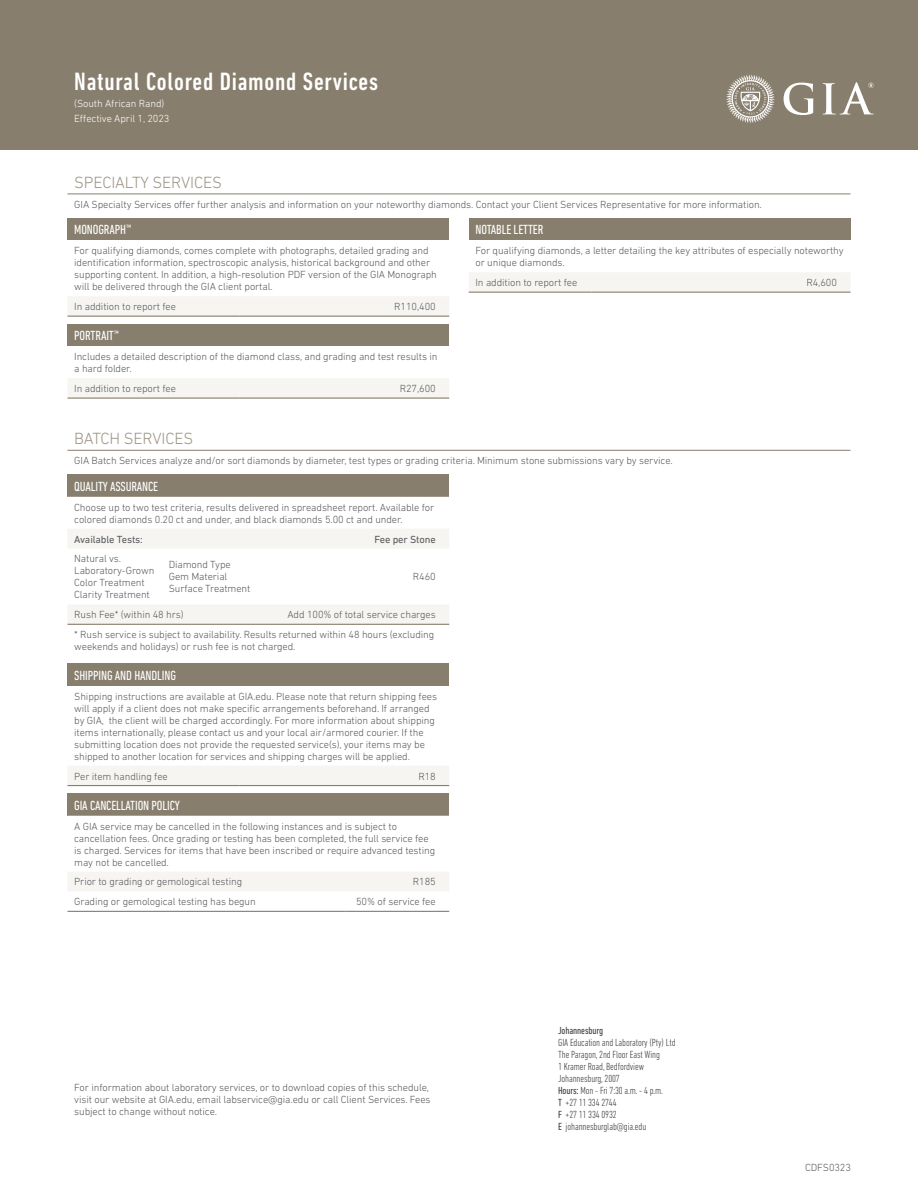
<style>
.page{position:relative;width:918px;height:1188px;background:#fff}
.page>*{position:absolute;margin:0;border:0;box-sizing:border-box;transform-origin:0 0}
.t1{font:500 condensed 25.5px "DIN Next LT Pro";letter-spacing:.03em;color:#fff}
.t2{font:300 16.5px "DIN Next LT Pro";letter-spacing:-.01em;color:#9e9485}
.t3{font:condensed 13.5px "DIN Next LT Pro";letter-spacing:-.01em;color:#fff}
.t4{font:300 10.5px/12px "DIN Next LT Pro";letter-spacing:-.01em;color:#58595b}
.t5{font:300 condensed 10.5px/12px "DIN Next LT Pro";letter-spacing:-.01em;color:#414042}
.t6{font:300 10.5px/14.9px "DIN Next LT Pro";letter-spacing:-.01em;color:#fff}
.t7{font:10.5px "DIN Next LT Pro";letter-spacing:-.01em;color:#58595b}
.t8{font:condensed 10.5px "DIN Next LT Pro";letter-spacing:-.01em;color:#414042}
.s1{font-weight:400}
</style>
<div class="page">
<div style="left:0;top:0;width:918px;height:149px;background:#887e6d"></div>
<svg style="left:784px;top:83px;width:29px;height:32px"></svg>
<svg style="left:823px;top:82px;width:51px;height:32px"></svg>
<svg style="left:726px;top:75px;width:49px;height:48px"></svg>
<hr style="left:68px;top:194px;width:782px;height:1px;background:#887e6d">
<hr style="left:68px;top:450px;width:782px;height:1px;background:#887e6d">
<div style="left:68px;top:218px;width:381px;height:22px;background:#887e6d"></div>
<div style="left:68px;top:297px;width:381px;height:19px;background:#f6f5f2"></div>
<hr style="left:68px;top:316px;width:171px;height:1px;background:#887e6d">
<hr style="left:239px;top:316px;width:210px;height:1px;background:#887e6d">
<div style="left:68px;top:475px;width:381px;height:22px;background:#887e6d"></div>
<svg style="left:68px;top:529px;width:381px;height:95px"></svg>
<hr style="left:68px;top:624px;width:94px;height:1px;background:#887e6d">
<hr style="left:162px;top:624px;width:107px;height:1px;background:#887e6d">
<hr style="left:269px;top:624px;width:180px;height:1px;background:#887e6d">
<div style="left:68px;top:664px;width:381px;height:22px;background:#887e6d"></div>
<div style="left:68px;top:766px;width:381px;height:19px;background:#f6f5f2"></div>
<hr style="left:68px;top:785px;width:171px;height:1px;background:#887e6d">
<hr style="left:239px;top:785px;width:210px;height:1px;background:#887e6d">
<div style="left:68px;top:794px;width:381px;height:22px;background:#887e6d"></div>
<svg style="left:68px;top:872px;width:381px;height:39px"></svg>
<hr style="left:68px;top:911px;width:278px;height:1px;background:#887e6d">
<hr style="left:346px;top:911px;width:103px;height:1px;background:#887e6d">
<div style="left:68px;top:324px;width:381px;height:22px;background:#887e6d"></div>
<div style="left:68px;top:378px;width:381px;height:20px;background:#f6f5f2"></div>
<hr style="left:68px;top:398px;width:171px;height:1px;background:#887e6d">
<hr style="left:239px;top:398px;width:210px;height:1px;background:#887e6d">
<div style="left:469px;top:218px;width:381px;height:22px;background:#887e6d"></div>
<div style="left:469px;top:273px;width:381px;height:19px;background:#f6f5f2"></div>
<hr style="left:469px;top:292px;width:123px;height:1px;background:#887e6d">
<hr style="left:592px;top:292px;width:259px;height:1px;background:#887e6d">
<h1 class="t1" style="left:74px;top:67px;width:305px">Natural Colored Diamond Services</h1>
<p class="t6" style="left:74px;top:96px;width:97px">(South African Rand)<br>Effective April 1, 2023</p>
<h2 class="t2" style="left:74px;top:173px;width:149px">SPECIALTY SERVICES</h2>
<p class="t4" style="left:74px;top:198px;width:689px">GIA Specialty Services offer further analysis and information on your noteworthy diamonds. Contact your Client Services Representative for more information.</p>
<p class="t3" style="left:74px;top:222px;width:58px">MONOGRAPH<sup>™</sup></p>
<p class="t4" style="left:74px;top:245px;width:364px">For qualifying diamonds, comes complete with photographs, detailed grading and identification information, spectroscopic analysis, historical background and other supporting content. In addition, a high-resolution PDF version of the GIA Monograph will be delivered through the GIA client portal.</p>
<p class="t4" style="left:74px;top:300px;width:103px">In addition to report fee</p>
<p class="t4" style="left:394px;top:300px;width:43px">R110,400</p>
<p class="t3" style="left:74px;top:328px;width:46px">PORTRAIT<sup>™</sup></p>
<p class="t4" style="left:74px;top:351px;width:365px">Includes a detailed description of the diamond class, and grading and test results in a hard folder.</p>
<p class="t4" style="left:74px;top:382px;width:103px">In addition to report fee</p>
<p class="t4" style="left:400px;top:382px;width:37px">R27,600</p>
<p class="t3" style="left:476px;top:222px;width:69px">NOTABLE LETTER</p>
<p class="t4" style="left:476px;top:245px;width:370px">For qualifying diamonds, a letter detailing the key attributes of especially noteworthy or unique diamonds.</p>
<p class="t4" style="left:476px;top:276px;width:103px">In addition to report fee</p>
<p class="t4" style="left:806px;top:276px;width:32px">R4,600</p>
<h2 class="t2" style="left:74px;top:429px;width:121px">BATCH SERVICES</h2>
<p class="t4" style="left:74px;top:454px;width:600px">GIA Batch Services analyze and/or sort diamonds by diameter, test types or grading criteria. Minimum stone submissions vary by service.</p>
<p class="t3" style="left:74px;top:479px;width:85px">QUALITY ASSURANCE</p>
<p class="t4" style="left:74px;top:501px;width:362px">Choose up to two test criteria, results delivered in spreadsheet report. Available for colored diamonds 0.20 ct and under, and black diamonds 5.00 ct and under.</p>
<p class="t7" style="left:74px;top:533px;width:70px">Available Tests:</p>
<p class="t7" style="left:374px;top:533px;width:63px">Fee per Stone</p>
<p class="t4" style="left:74px;top:553px;width:82px">Natural vs.<br>Laboratory-Grown<br>Color Treatment<br>Clarity Treatment</p>
<p class="t4" style="left:169px;top:559px;width:83px">Diamond Type<br>Gem Material<br>Surface Treatment</p>
<p class="t4" style="left:413px;top:571px;width:24px">R460</p>
<p class="t4" style="left:74px;top:609px;width:111px">Rush Fee* (within 48 hrs)</p>
<p class="t4" style="left:74px;top:605px;width:363px;line-height:20px;text-align:right">Add 100% of total service charges<br>* Rush service is subject to availability. Results returned within 48 hours (excluding</p>
<p class="t4" style="left:74px;top:641px;width:223px">weekends and holidays) or rush fee is not charged.</p>
<p class="t3" style="left:74px;top:668px;width:103px">SHIPPING AND HANDLING</p>
<p class="t4" style="left:74px;top:690px;width:364px">Shipping instructions are available at GIA.edu. Please note that return shipping fees will apply if a client does not make specific arrangements beforehand. If arranged by GIA, the client will be charged accordingly. For more information about shipping items internationally, please contact us and your local air/armored courier. If the submitting location does not provide the requested service(s), your items may be shipped to another location for services and shipping charges will be applied.</p>
<p class="t4" style="left:74px;top:770px;width:95px">Per item handling fee</p>
<p class="t4" style="left:418px;top:770px;width:19px">R18</p>
<p class="t3" style="left:74px;top:798px;width:107px">GIA CANCELLATION POLICY</p>
<p class="t4" style="left:74px;top:820px;width:362px">A GIA service may be cancelled in the following instances and is subject to cancellation fees. Once grading or testing has been completed, the full service fee is charged. Services for items that have been inscribed or require advanced testing may not be cancelled.</p>
<p class="t4" style="left:74px;top:876px;width:169px">Prior to grading or gemological testing</p>
<p class="t4" style="left:413px;top:876px;width:24px">R185</p>
<p class="t4" style="left:74px;top:896px;width:183px">Grading or gemological testing has begun</p>
<p class="t4" style="left:356px;top:896px;width:81px">50% of service fee</p>
<p class="t4" style="left:74px;top:1081px;width:358px">For information about laboratory services, or to download copies of this schedule, visit our website at GIA.edu, email labservice@gia.edu or call Client Services. Fees subject to change without notice.</p>
<p class="t8" style="left:558px;top:1025px;width:47px">Johannesburg</p>
<p class="t5" style="left:558px;top:1036px;width:119px">GIA Education and Laboratory (Pty) Ltd<br>The Paragon, 2nd Floor East Wing<br>1 Kramer Road, Bedfordview<br>Johannesburg, 2007<br><span class="s1">Hours:</span> Mon - Fri 7:30 a.m. - 4 p.m.<br><span class="s1">T</span> +27 11 334 2744<br><span class="s1">F</span> +27 11 334 0932<br><span class="s1">E</span> johannesburglab@gia.edu</p>
<p class="t4" style="left:805px;top:1161px;width:48px">CDFS0323</p>
</div>
